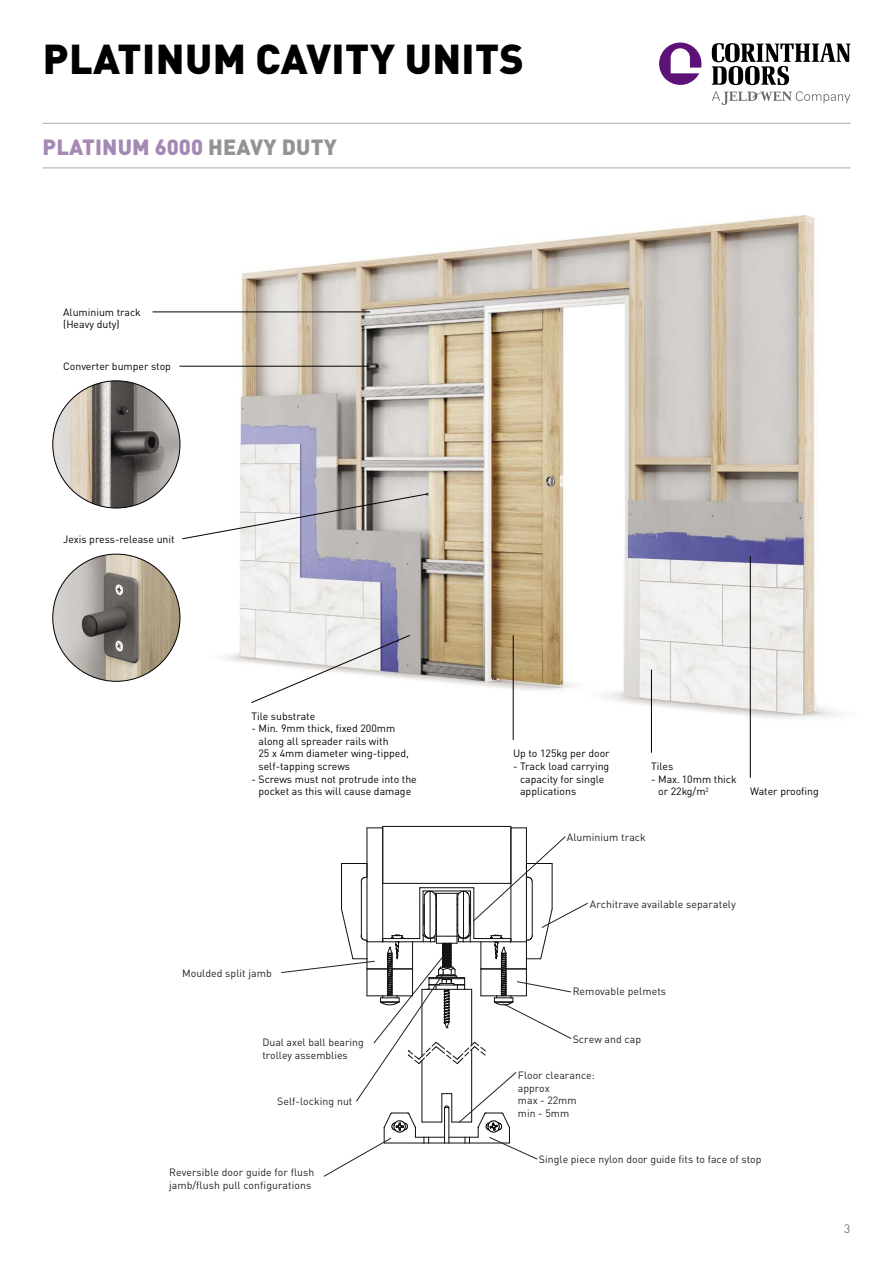
<style>
.page{position:relative;width:893px;height:1263px;background:#fff}
.page>*{position:absolute;margin:0;border:0;box-sizing:border-box;transform-origin:0 0}
.t1{font:900 41.25px "DINOT";letter-spacing:.01em;color:#000}
.t2{font:900 21.75px "DINOT";letter-spacing:.01em;color:#a688b5}
.t3{font:300 12px "DINOT";color:#484848}
.t4{font:10.5px/12.6px "DINOT";color:#000}
.t5{font:10.5px/12.6px "DINOT";letter-spacing:.005em;color:#232020}
.s1{color:#939393}
</style>
<div class="page">
<img style="left:52px;top:215px;width:783px;height:524px">
<hr style="left:153px;top:312px;width:217px;height:1px;background:#000">
<hr style="left:179px;top:366px;width:191px;height:1px;background:#000">
<svg style="left:182px;top:493px;width:246px;height:46px"></svg>
<img style="left:53px;top:381px;width:127px;height:127px;border-radius:64px">
<img style="left:53px;top:554px;width:127px;height:127px;border-radius:64px">
<svg style="left:251px;top:635px;width:159px;height:68px"></svg>
<hr style="left:513px;top:635px;width:1px;height:105px;background:#000">
<hr style="left:651px;top:670px;width:1px;height:83px;background:#000">
<hr style="left:750px;top:556px;width:1px;height:222px;background:#000">
<svg style="left:712px;top:43px;width:138px;height:62px"></svg>
<svg style="left:659px;top:43px;width:42px;height:42px"></svg>
<hr style="left:43px;top:123px;width:807px;height:1px;background:#aaa">
<hr style="left:43px;top:168px;width:807px;height:1px;background:#aaa">
<svg style="left:511px;top:827px;width:15px;height:1px"></svg>
<hr style="left:526px;top:828px;width:1px;height:114px;background:#0f0f0f">
<hr style="left:367px;top:828px;width:1px;height:114px;background:#0f0f0f">
<svg style="left:367px;top:827px;width:15px;height:1px"></svg>
<hr style="left:382px;top:826px;width:1px;height:57px;background:#0f0f0f">
<hr style="left:383px;top:826px;width:128px;height:1px;background:#0f0f0f">
<hr style="left:510px;top:826px;width:1px;height:57px;background:#0f0f0f">
<svg style="left:281px;top:836px;width:307px;height:340px"></svg>
<h1 class="t1" style="left:43px;top:32px;width:483px">PLATINUM CAVITY UNITS</h1>
<h2 class="t2" style="left:43px;top:132px;width:296px">PLATINUM 6000 <span class="s1">HEAVY DUTY</span></h2>
<p class="t4" style="left:63px;top:305px;width:79px">Aluminium track (Heavy duty)</p>
<p class="t4" style="left:63px;top:360px;width:109px">Converter bumper stop</p>
<p class="t4" style="left:63px;top:532px;width:113px">Jexis press-release unit</p>
<p class="t4" style="left:251px;top:709px;width:65px">Tile substrate</p>
<p class="t4" style="left:258px;top:722px;width:152px;text-indent:-7px">- Min. 9mm thick, fixed 200mm along all spreader rails with<br>25 x 4mm diameter wing-tipped, self-tapping screws</p>
<p class="t4" style="left:251px;top:772px;width:167px;text-align:center">- Screws must not protrude into the pocket as this will cause damage</p>
<p class="t5" style="left:182px;top:966px;width:91px">Moulded split jamb</p>
<p class="t5" style="left:262px;top:1036px;width:103px">Dual axel ball bearing trolley assemblies</p>
<p class="t5" style="left:277px;top:1095px;width:77px">Self-locking nut</p>
<p class="t5" style="left:169px;top:1166px;width:147px">Reversible door guide for flush jamb/flush pull configurations</p>
<p class="t4" style="left:513px;top:747px;width:98px">Up to 125kg per door</p>
<p class="t4" style="left:520px;top:760px;width:91px;text-indent:-7px">- Track load carrying capacity for single applications</p>
<p class="t4" style="left:651px;top:760px;width:24px">Tiles</p>
<p class="t4" style="left:658px;top:772px;width:80px;text-indent:-7px">- Max. 10mm thick or 22kg/m<sup>2</sup></p>
<p class="t4" style="left:750px;top:785px;width:70px">Water proofing</p>
<p class="t5" style="left:567px;top:831px;width:80px">Aluminium track</p>
<p class="t5" style="left:590px;top:897px;width:147px">Architrave available separately</p>
<p class="t5" style="left:573px;top:985px;width:95px">Removable pelmets</p>
<p class="t5" style="left:573px;top:1032px;width:70px">Screw and cap</p>
<p class="t5" style="left:518px;top:1069px;width:79px">Floor clearance: approx<br>max - 22mm min - 5mm</p>
<p class="t5" style="left:539px;top:1153px;width:224px">Single piece nylon door guide fits to face of stop</p>
<p class="t3" style="left:844px;top:1221px;width:8px">3</p>
</div>
